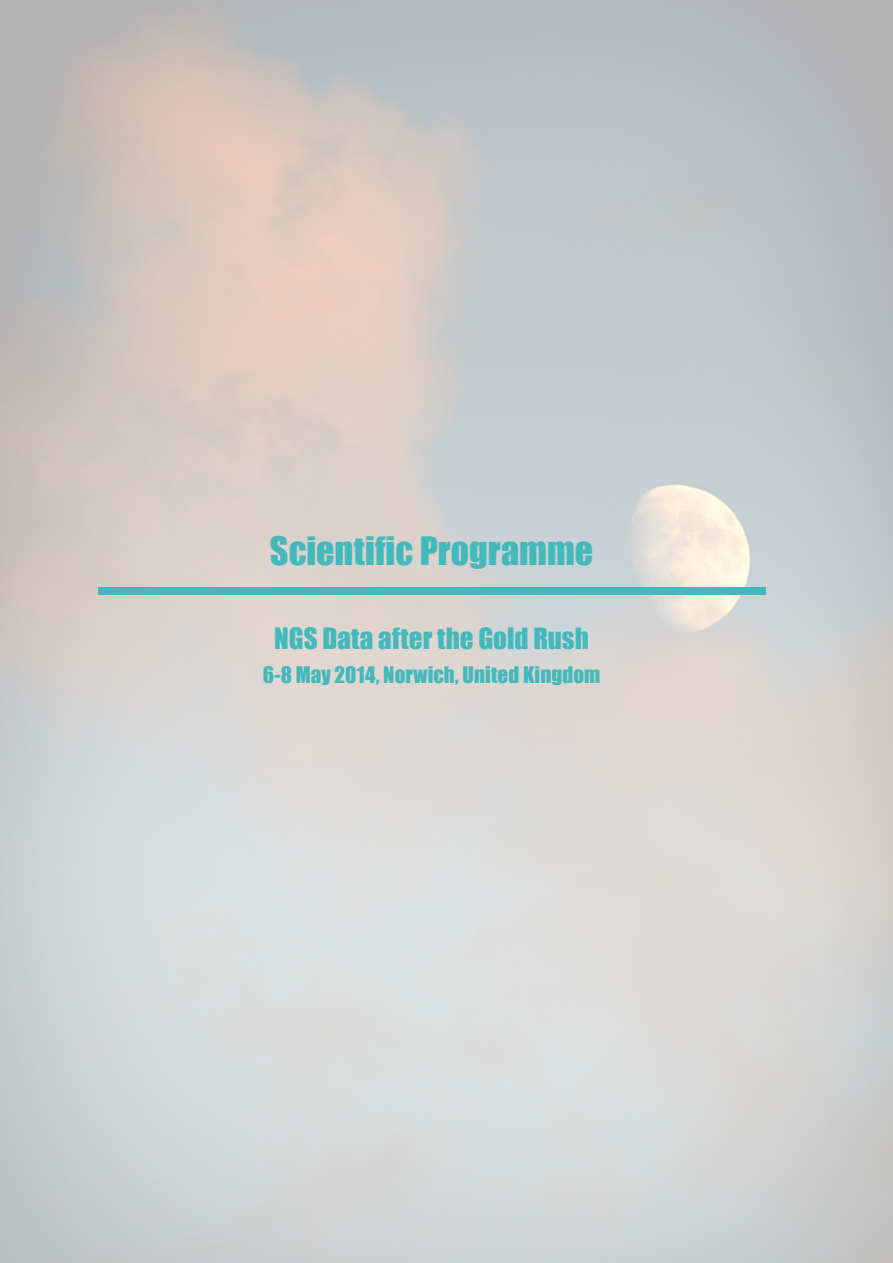
<style>
.page{position:relative;width:893px;height:1263px;background:#fff}
.page>*{position:absolute;margin:0;border:0;box-sizing:border-box;transform-origin:0 0}
._06_subtitle{font:36px "Impact";color:#44b9bc}
._05_subtitle3{font:27px "Impact";color:#44b9bc}
._05_subtitle3-2{font:21px "Impact";color:#44b9bc}
</style>
<div class="page">
<img style="left:0;top:0;width:893px;height:1263px">
<div style="left:98px;top:587px;width:667px;height:8px;background:#44b9bc"></div>
<p class="_06_subtitle" style="left:270px;top:523px;width:325px">Scientific Programme</p>
<p class="_05_subtitle3" style="left:274px;top:618px;width:316px">NGS Data after the Gold Rush</p>
<p class="_05_subtitle3-2" style="left:263px;top:658px;width:339px">6-8 May 2014, Norwich, United Kingdom</p>
</div>
